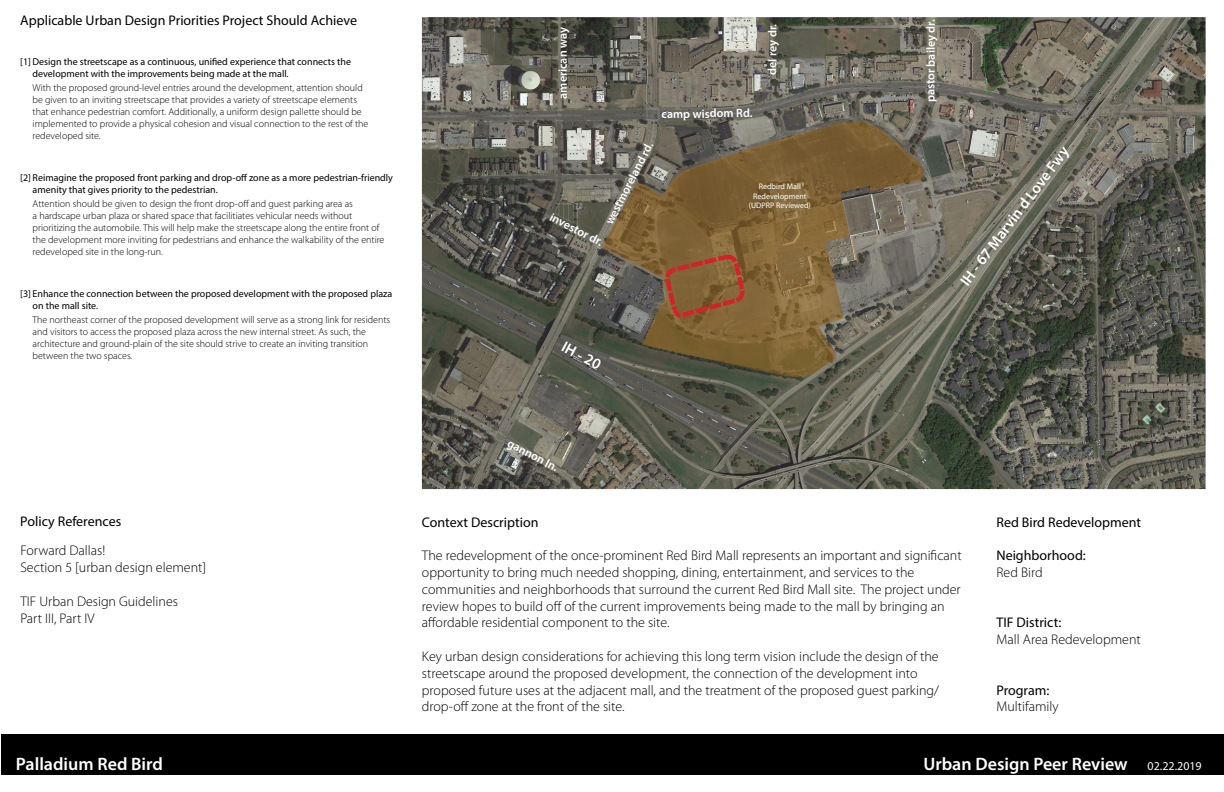
<style>
.page{position:relative;width:1224px;height:792px;background:#fff}
.page>*{position:absolute;margin:0;border:0;box-sizing:border-box;transform-origin:0 0}
.t1{font:600 18px "Myriad Pro";color:#fff}
.t2{font:600 15.4px "Myriad Pro";color:#fff}
.t3{font:300 14px/16.8px "Myriad Pro";color:#000}
.t4{font:14px "Myriad Pro";color:#000}
.t5{font:600 12px "Myriad Pro";letter-spacing:-.005em;color:#fff}
.t6{font:12px "Myriad Pro";color:#fff}
.t7{font:300 10px/12px "Myriad Pro";color:#000}
.t8{font:10px/12px "Myriad Pro";color:#000}
.t9{font:8px/9.6px "Myriad Pro";color:#fff;text-align:center}
</style>
<div class="page">
<img style="left:422px;top:17px;width:784px;height:472px">
<div style="left:1px;top:734px;width:1223px;height:40px;background:#000"></div>
<svg style="left:602px;top:117px;width:322px;height:261px;background:#74654a"></svg>
<svg style="left:663px;top:252px;width:84px;height:76px;background:#8b5b35"></svg>
<h3 class="t4" style="left:20px;top:12px;width:338px">Applicable Urban Design Priorities Project Should Achieve</h3>
<p class="t8" style="left:33px;top:56px;width:320px;text-indent:-12px">[1]Design the streetscape as a continuous, unified experience that connects the development with the improvements being made at the mall.</p>
<p class="t7" style="left:33px;top:82px;width:337px">With the proposed ground-level entries around the development, attention should be given to an inviting streetscape that provides a variety of streetscape elements that enhance pedestrian comfort. Additionally, a uniform design pallette should be implemented to provide a physical cohesion and visual connection to the rest of the redeveloped site.</p>
<p class="t8" style="left:33px;top:172px;width:362px;text-indent:-12px">[2] Reimagine the proposed front parking and drop-off zone as a more pedestrian-friendly amenity that gives priority to the pedestrian.</p>
<p class="t7" style="left:33px;top:198px;width:353px">Attention should be given to design the front drop-off and guest parking area as<br>a hardscape urban plaza or shared space that facilitiates vehicular needs without prioritizing the automobile. This will help make the streetscape along the entire front of the development more inviting for pedestrians and enhance the walkability of the entire redeveloped site in the long-run.</p>
<p class="t8" style="left:33px;top:288px;width:361px;text-indent:-12px">[3] Enhance the connection between the proposed development with the proposed plaza on the mall site.</p>
<p class="t7" style="left:33px;top:314px;width:359px">The northeast corner of the proposed development will serve as a strong link for residents and visitors to access the proposed plaza across the new internal street. As such, the architecture and ground-plain of the site should strive to create an inviting transition between the two spaces.</p>
<h3 class="t4" style="left:20px;top:513px;width:102px">Policy References</h3>
<h3 class="t3" style="left:20px;top:543px;width:187px">Forward Dallas!<br>Section 5 [urban design element]</h3>
<h3 class="t3" style="left:20px;top:593px;width:159px">TIF Urban Design Guidelines<br>Part III, Part IV</h3>
<p class="t5" style="left:555px;top:99px;width:73px;rotate:-90deg">american way</p>
<p class="t5" style="left:661px;top:107px;width:93px;rotate:-1deg">camp wisdom Rd.</p>
<p class="t5" style="left:765px;top:75px;width:52px;rotate:-90deg">del rey dr.</p>
<p class="t5" style="left:923px;top:102px;width:85px;rotate:-90deg">pastor bailey dr.</p>
<p class="t5" style="left:602px;top:220px;width:92px;rotate:-63deg">westmoreland rd.</p>
<p class="t5" style="left:554px;top:210px;width:59px;rotate:27deg">investor dr.</p>
<p class="t9" style="left:749px;top:182px;width:63px">Redbird Mall<br>Redevelopment (UDPRP Reviewed)</p>
<h2 class="t2" style="left:567px;top:337px;width:44px;rotate:28deg">IH - 20</h2>
<h2 class="t2" style="left:956px;top:278px;width:171px;rotate:-53deg">IH - 67 Marvin d Love Fwy</h2>
<p class="t5" style="left:512px;top:435px;width:57px;rotate:28deg">gannon ln.</p>
<h3 class="t4" style="left:422px;top:513px;width:118px">Context Description</h3>
<p class="t3" style="left:422px;top:547px;width:541px">The redevelopment of the once-prominent Red Bird Mall represents an important and significant opportunity to bring much needed shopping, dining, entertainment, and services to the communities and neighborhoods that surround the current Red Bird Mall site. The project under review hopes to build off of the current improvements being made to the mall by bringing an affordable residential component to the site.</p>
<p class="t3" style="left:422px;top:648px;width:519px">Key urban design considerations for achieving this long term vision include the design of the streetscape around the proposed development, the connection of the development into proposed future uses at the adjacent mall, and the treatment of the proposed guest parking/ drop-off zone at the front of the site.</p>
<h3 class="t4" style="left:996px;top:513px;width:146px">Red Bird Redevelopment</h3>
<h3 class="t4" style="left:996px;top:547px;width:91px">Neighborhood:</h3>
<h3 class="t3" style="left:996px;top:564px;width:48px">Red Bird</h3>
<h3 class="t4" style="left:996px;top:614px;width:66px">TIF District:</h3>
<h3 class="t3" style="left:996px;top:631px;width:146px">Mall Area Redevelopment</h3>
<h3 class="t4" style="left:996px;top:681px;width:54px">Program:</h3>
<h3 class="t3" style="left:996px;top:698px;width:64px">Multifamily</h3>
<h1 class="t1" style="left:16px;top:753px;width:148px">Palladium Red Bird</h1>
<h1 class="t1" style="left:923px;top:753px;width:206px">Urban Design Peer Review</h1>
<p class="t6" style="left:1148px;top:759px;width:56px">02.22.2019</p>
</div>
